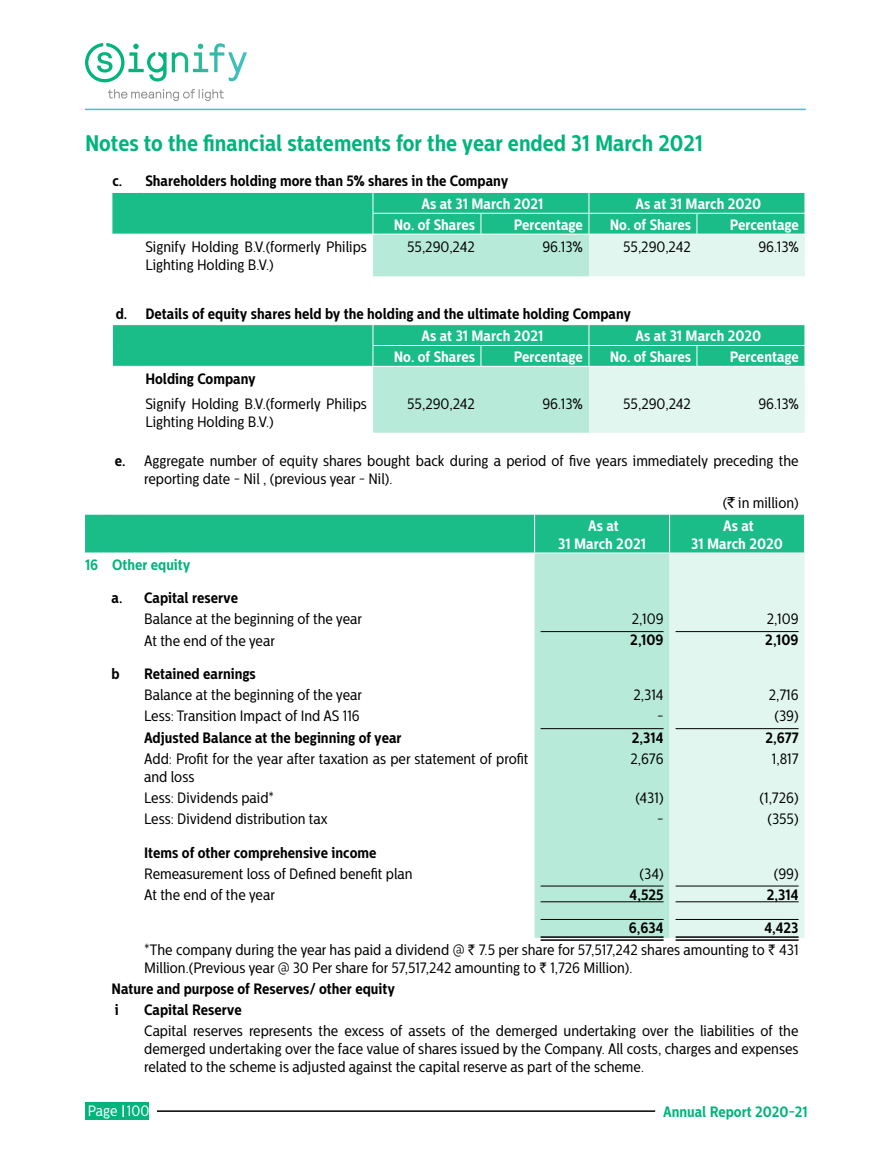
<style>
.page{position:relative;width:891px;height:1161px;background:#fff}
.page>*{position:absolute;margin:0;border:0;box-sizing:border-box;transform-origin:0 0}
.t1{font:700 22.5px "Centrale Sans Cnd";color:#00b47b}
.t2{font:15px/18px "Centrale Sans Cnd";color:#000}
.t3{font:700 15px "Centrale Sans Cnd";color:#000}
.t4{font:700 15px/18px "Centrale Sans Cnd";color:#fff;text-align:center}
.t5{font:700 15px "Centrale Sans Cnd";color:#00b47b}
.t6{font:15px "Centrale Sans Cnd";color:#fff}
.s1{font-weight:700}
.s2{font-family:"Rupee Foradian"}
.s3{font-family:"Rupee"}
</style>
<div class="page">
<div style="left:85px;top:1103px;width:64px;height:17px;background:#00b47b"></div>
<svg style="left:122px;top:1105px;width:2px;height:12px"></svg>
<hr style="left:157px;top:1110px;width:498px;height:2px;background:#000">
<hr style="left:85px;top:109px;width:721px;height:1px;background:#42c1c7">
<svg style="left:85px;top:43px;width:159px;height:39px"></svg>
<svg style="left:108px;top:89px;width:116px;height:12px"></svg>
<svg style="left:112px;top:193px;width:693px;height:173px;fill:#1abc88"></svg>
<svg style="left:373px;top:235px;width:216px;height:198px;fill:#b8eada"></svg>
<svg style="left:589px;top:235px;width:216px;height:198px;fill:#e0f6ef"></svg>
<svg style="left:112px;top:234px;width:27px;height:1px"></svg>
<hr style="left:139px;top:234px;width:234px;height:1px;background:#fff">
<hr style="left:373px;top:213px;width:108px;height:1px;background:#fff">
<hr style="left:481px;top:213px;width:108px;height:1px;background:#fff">
<hr style="left:589px;top:213px;width:108px;height:1px;background:#fff">
<hr style="left:697px;top:213px;width:108px;height:1px;background:#fff">
<hr style="left:373px;top:345px;width:108px;height:1px;background:#fff">
<hr style="left:481px;top:345px;width:108px;height:1px;background:#fff">
<hr style="left:589px;top:345px;width:108px;height:1px;background:#fff">
<hr style="left:697px;top:345px;width:108px;height:1px;background:#fff">
<hr style="left:139px;top:324px;width:234px;height:1px;background:#fff">
<svg style="left:112px;top:324px;width:27px;height:43px"></svg>
<hr style="left:373px;top:324px;width:108px;height:1px;background:#fff">
<hr style="left:481px;top:324px;width:108px;height:1px;background:#fff">
<hr style="left:589px;top:324px;width:108px;height:1px;background:#fff">
<hr style="left:697px;top:324px;width:108px;height:1px;background:#fff">
<svg style="left:373px;top:325px;width:1px;height:41px"></svg>
<svg style="left:481px;top:346px;width:1px;height:20px"></svg>
<svg style="left:589px;top:325px;width:1px;height:41px"></svg>
<svg style="left:697px;top:346px;width:1px;height:20px"></svg>
<hr style="left:373px;top:366px;width:108px;height:1px;background:#fff">
<hr style="left:481px;top:366px;width:108px;height:1px;background:#fff">
<hr style="left:589px;top:366px;width:108px;height:1px;background:#fff">
<hr style="left:697px;top:366px;width:108px;height:1px;background:#fff">
<svg style="left:373px;top:193px;width:1px;height:41px"></svg>
<svg style="left:481px;top:214px;width:1px;height:20px"></svg>
<svg style="left:589px;top:193px;width:1px;height:41px"></svg>
<svg style="left:697px;top:214px;width:1px;height:20px"></svg>
<hr style="left:373px;top:234px;width:108px;height:1px;background:#fff">
<hr style="left:481px;top:234px;width:108px;height:1px;background:#fff">
<hr style="left:589px;top:234px;width:108px;height:1px;background:#fff">
<hr style="left:697px;top:234px;width:108px;height:1px;background:#fff">
<div style="left:535px;top:554px;width:135px;height:384px;background:#b8eada"></div>
<div style="left:670px;top:554px;width:135px;height:384px;background:#e0f6ef"></div>
<div style="left:85px;top:514px;width:719px;height:39px;background:#1abc88"></div>
<hr style="left:535px;top:514px;width:135px;height:1px;background:#fff">
<hr style="left:534px;top:515px;width:1px;height:38px;background:#fff">
<hr style="left:670px;top:514px;width:135px;height:1px;background:#fff">
<hr style="left:669px;top:515px;width:1px;height:38px;background:#fff">
<hr style="left:541px;top:631px;width:123px;height:1px;background:#000">
<hr style="left:676px;top:631px;width:123px;height:1px;background:#000">
<hr style="left:541px;top:728px;width:123px;height:1px;background:#000">
<hr style="left:676px;top:728px;width:123px;height:1px;background:#000">
<hr style="left:541px;top:886px;width:123px;height:1px;background:#000">
<hr style="left:541px;top:901px;width:123px;height:1px;background:#000">
<hr style="left:676px;top:886px;width:123px;height:1px;background:#000">
<hr style="left:676px;top:901px;width:123px;height:1px;background:#000">
<hr style="left:541px;top:919px;width:123px;height:1px;background:#000">
<hr style="left:541px;top:936px;width:123px;height:2px;background:#000">
<hr style="left:541px;top:939px;width:123px;height:2px;background:#000">
<hr style="left:676px;top:919px;width:123px;height:1px;background:#000">
<hr style="left:676px;top:936px;width:123px;height:2px;background:#000">
<hr style="left:676px;top:939px;width:123px;height:2px;background:#000">
<h1 class="t1" style="left:85px;top:129px;width:619px">Notes to the financial statements for the year ended 31 March 2021</h1>
<p class="t3" style="left:112px;top:172px;width:398px">c. Shareholders holding more than 5% shares in the Company</p>
<p class="t4" style="left:422px;top:195px;width:123px">As at 31 March 2021</p>
<p class="t4" style="left:636px;top:195px;width:127px">As at 31 March 2020</p>
<p class="t4" style="left:394px;top:216px;width:83px">No. of Shares</p>
<p class="t4" style="left:514px;top:216px;width:71px">Percentage</p>
<p class="t4" style="left:610px;top:216px;width:83px">No. of Shares</p>
<p class="t4" style="left:730px;top:216px;width:71px">Percentage</p>
<p class="t2" style="left:145px;top:238px;width:223px">Signify Holding B.V.(formerly Philips<br>Lighting Holding B.V.)</p>
<p class="t2" style="left:407px;top:238px;width:69px">55,290,242</p>
<p class="t2" style="left:542px;top:238px;width:42px">96.13%</p>
<p class="t2" style="left:623px;top:238px;width:69px">55,290,242</p>
<p class="t2" style="left:758px;top:238px;width:42px">96.13%</p>
<p class="t3" style="left:116px;top:304px;width:517px">d. Details of equity shares held by the holding and the ultimate holding Company</p>
<p class="t4" style="left:422px;top:327px;width:123px">As at 31 March 2021</p>
<p class="t4" style="left:636px;top:327px;width:127px">As at 31 March 2020</p>
<p class="t4" style="left:394px;top:348px;width:83px">No. of Shares</p>
<p class="t4" style="left:514px;top:348px;width:71px">Percentage</p>
<p class="t4" style="left:610px;top:348px;width:83px">No. of Shares</p>
<p class="t4" style="left:730px;top:348px;width:71px">Percentage</p>
<p class="t3" style="left:145px;top:370px;width:112px">Holding Company</p>
<p class="t2" style="left:145px;top:395px;width:223px">Signify Holding B.V.(formerly Philips<br>Lighting Holding B.V.)</p>
<p class="t2" style="left:407px;top:395px;width:69px">55,290,242</p>
<p class="t2" style="left:542px;top:395px;width:42px">96.13%</p>
<p class="t2" style="left:623px;top:395px;width:69px">55,290,242</p>
<p class="t2" style="left:758px;top:395px;width:42px">96.13%</p>
<p class="t2" style="left:144px;top:452px;width:656px;text-indent:-29px"><span class="s1">e.</span> Aggregate number of equity shares bought back during a period of five years immediately preceding the reporting date - Nil , (previous year - Nil).</p>
<p class="t2" style="left:723px;top:494px;width:77px">(<span class="s2">`</span> in million)</p>
<p class="t4" style="left:558px;top:517px;width:89px">As at<br>31 March 2021</p>
<p class="t4" style="left:691px;top:517px;width:93px">As at<br>31 March 2020</p>
<p class="t5" style="left:85px;top:555px;width:107px">16 Other equity</p>
<p class="t3" style="left:112px;top:589px;width:128px">a. Capital reserve</p>
<p class="t2" style="left:144px;top:610px;width:219px">Balance at the beginning of the year</p>
<p class="t2" style="left:632px;top:610px;width:33px">2,109</p>
<p class="t2" style="left:767px;top:610px;width:33px">2,109</p>
<p class="t2" style="left:144px;top:631px;width:132px">At the end of the year</p>
<p class="t3" style="left:630px;top:631px;width:35px">2,109</p>
<p class="t3" style="left:765px;top:631px;width:35px">2,109</p>
<p class="t3" style="left:112px;top:665px;width:10px">b</p>
<p class="t3" style="left:144px;top:665px;width:113px">Retained earnings</p>
<p class="t2" style="left:144px;top:686px;width:219px">Balance at the beginning of the year</p>
<p class="t2" style="left:633px;top:686px;width:32px">2,314</p>
<p class="t2" style="left:769px;top:686px;width:31px">2,716</p>
<p class="t2" style="left:144px;top:707px;width:217px">Less: Transition Impact of Ind AS 116</p>
<p class="t2" style="left:657px;top:707px;width:8px">-</p>
<p class="t2" style="left:774px;top:707px;width:26px">(39)</p>
<p class="t3" style="left:144px;top:728px;width:259px">Adjusted Balance at the beginning of year</p>
<p class="t3" style="left:632px;top:728px;width:33px">2,314</p>
<p class="t3" style="left:766px;top:728px;width:35px">2,677</p>
<p class="t2" style="left:144px;top:750px;width:386px">Add: Profit for the year after taxation as per statement of profit and loss</p>
<p class="t2" style="left:630px;top:750px;width:35px">2,676</p>
<p class="t2" style="left:772px;top:750px;width:28px">1,817</p>
<p class="t2" style="left:144px;top:789px;width:132px">Less: Dividends paid*</p>
<p class="t2" style="left:635px;top:789px;width:30px">(431)</p>
<p class="t2" style="left:760px;top:789px;width:40px">(1,726)</p>
<p class="t2" style="left:144px;top:810px;width:185px">Less: Dividend distribution tax</p>
<p class="t2" style="left:657px;top:810px;width:8px">-</p>
<p class="t2" style="left:767px;top:810px;width:33px">(355)</p>
<p class="t3" style="left:144px;top:843px;width:234px">Items of other comprehensive income</p>
<p class="t2" style="left:144px;top:865px;width:270px">Remeasurement loss of Defined benefit plan</p>
<p class="t2" style="left:640px;top:865px;width:25px">(34)</p>
<p class="t2" style="left:774px;top:865px;width:26px">(99)</p>
<p class="t2" style="left:144px;top:886px;width:132px">At the end of the year</p>
<p class="t3" style="left:630px;top:886px;width:36px">4,525</p>
<p class="t3" style="left:767px;top:886px;width:33px">2,314</p>
<p class="t3" style="left:629px;top:919px;width:36px">6,634</p>
<p class="t2" style="left:144px;top:918px;width:656px;line-height:21.3px;text-align:right"><span class="s1">4,423<br></span>*The company during the year has paid a dividend @ <span class="s3">`</span> 7.5 per share for 57,517,242 shares amounting to <span class="s3">`</span> 431</p>
<p class="t2" style="left:112px;top:957px;width:522px;line-height:21.1px;text-indent:33px">Million.(Previous year @ 30 Per share for 57,517,242 amounting to <span class="s3">`</span> 1,726 Million).<br><span class="s1">Nature and purpose of Reserves/ other equity<br>i</span></p>
<p class="t3" style="left:144px;top:1001px;width:99px">Capital Reserve</p>
<p class="t2" style="left:144px;top:1022px;width:656px;text-align:justify">Capital reserves represents the excess of assets of the demerged undertaking over the liabilities of the demerged undertaking over the face value of shares issued by the Company. All costs, charges and expenses related to the scheme is adjusted against the capital reserve as part of the scheme.</p>
<p class="t6" style="left:88px;top:1102px;width:63px">Page 100</p>
<p class="t5" style="left:663px;top:1103px;width:146px">Annual Report 2020-21</p>
</div>
